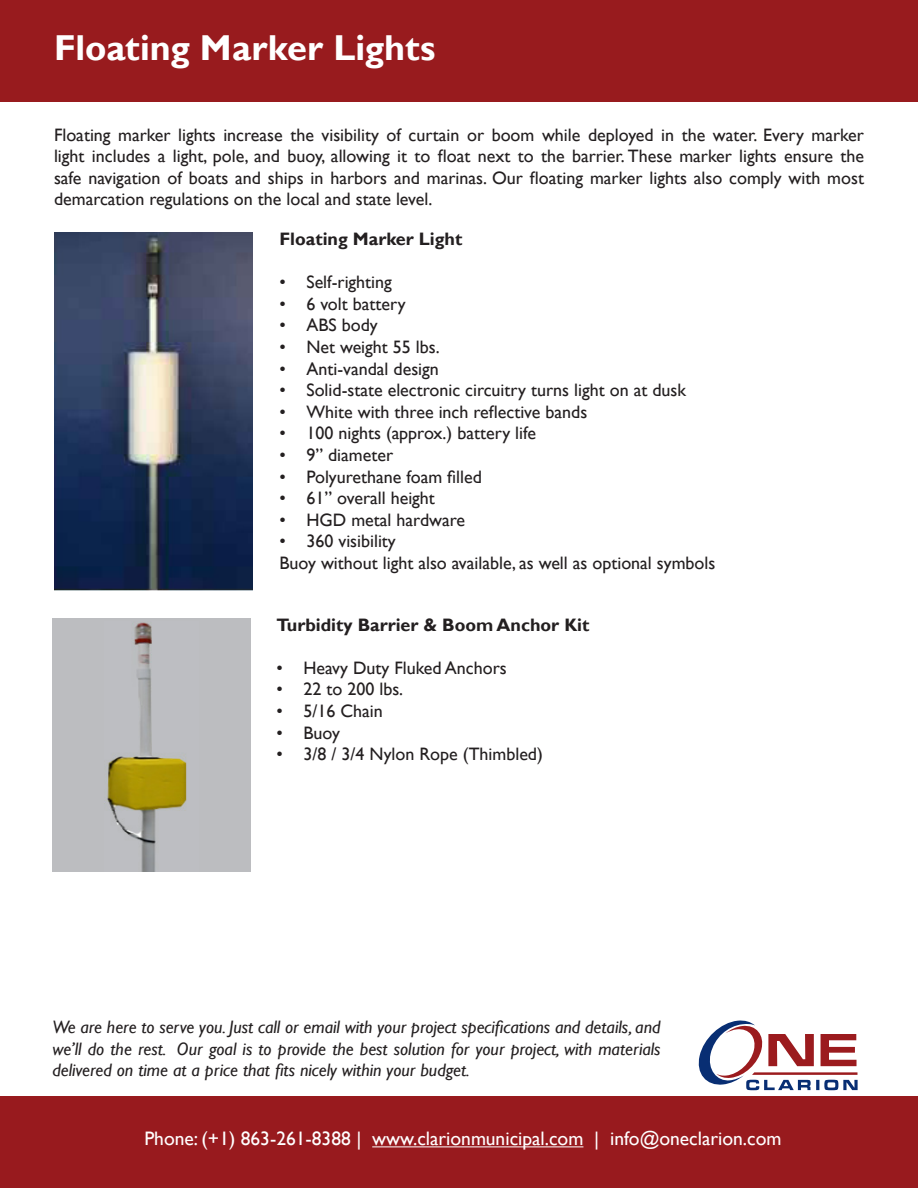
<style>
.page{position:relative;width:918px;height:1188px;background:#fff}
.page>*{position:absolute;margin:0;border:0;box-sizing:border-box;transform-origin:0 0}
.t1{font:700 36px "Gill Sans";color:#fff}
.t2{font:19.5px "Gill Sans";color:#fff}
.t3{font:18px/21.6px "Gill Sans";color:#231f20;text-align:justify}
.t4{font:italic 18px/21.6px "Gill Sans";color:#231f20;text-align:justify}
.t5{font:700 18px "Gill Sans";color:#231f20}
</style>
<div class="page">
<div style="left:0;top:0;width:918px;height:102px;background:#981b1e"></div>
<div style="left:0;top:1096px;width:918px;height:92px;background:#981a1e"></div>
<hr style="left:372px;top:1146px;width:211px;height:1px;background:#fff">
<svg style="left:699px;top:1021px;width:159px;height:69px"></svg>
<img style="left:54px;top:232px;width:199px;height:359px">
<div style="left:52px;top:618px;width:199px;height:254px;background:#bcbdc0"></div>
<img style="left:107px;top:622px;width:80px;height:250px">
<p class="t1" style="left:54px;top:26px;width:383px">Floating Marker Lights</p>
<p class="t3" style="left:54px;top:124px;width:812px">Floating marker lights increase the visibility of curtain or boom while deployed in the water. Every marker light includes a light, pole, and buoy, allowing it to float next to the barrier. These marker lights ensure the safe navigation of boats and ships in harbors and marinas. Our floating marker lights also comply with most demarcation regulations on the local and state level.</p>
<p class="t5" style="left:279px;top:228px;width:184px">Floating Marker Light</p>
<p class="t3" style="left:279px;top:272px;width:114px">• Self-righting</p>
<p class="t3" style="left:279px;top:293px;width:128px">• 6 volt battery</p>
<p class="t3" style="left:279px;top:315px;width:100px">• ABS body</p>
<p class="t3" style="left:279px;top:336px;width:162px">• Net weight 55 lbs.</p>
<p class="t3" style="left:279px;top:358px;width:161px">• Anti-vandal design</p>
<p class="t3" style="left:279px;top:380px;width:408px">• Solid-state electronic circuitry turns light on at dusk</p>
<p class="t3" style="left:279px;top:401px;width:309px">• White with three inch reflective bands</p>
<p class="t3" style="left:279px;top:423px;width:258px">• 100 nights (approx.) battery life</p>
<p class="t3" style="left:279px;top:444px;width:115px">• 9” diameter</p>
<p class="t3" style="left:279px;top:466px;width:204px">• Polyurethane foam filled</p>
<p class="t3" style="left:279px;top:488px;width:157px">• 61” overall height</p>
<p class="t3" style="left:279px;top:509px;width:187px">• HGD metal hardware</p>
<p class="t3" style="left:279px;top:531px;width:118px">• 360 visibility</p>
<p class="t3" style="left:279px;top:552px;width:437px">Buoy without light also available, as well as optional symbols</p>
<p class="t5" style="left:276px;top:614px;width:315px">Turbidity Barrier &amp; Boom Anchor Kit</p>
<p class="t3" style="left:276px;top:657px;width:232px">• Heavy Duty Fluked Anchors</p>
<p class="t3" style="left:276px;top:679px;width:128px">• 22 to 200 lbs.</p>
<p class="t3" style="left:276px;top:700px;width:108px">• 5/16 Chain</p>
<p class="t3" style="left:276px;top:722px;width:65px">• Buoy</p>
<p class="t3" style="left:276px;top:744px;width:268px">• 3/8 / 3/4 Nylon Rope (Thimbled)</p>
<p class="t4" style="left:52px;top:1016px;width:610px">We are here to serve you. Just call or email with your project specifications and details, and we’ll do the rest. Our goal is to provide the best solution for your project, with materials delivered on time at a price that fits nicely within your budget.</p>
<p class="t2" style="left:144px;top:1128px;width:639px">Phone: (+1) 863-261-8388 | www.clarionmunicipal.com | info@oneclarion.com</p>
</div>
